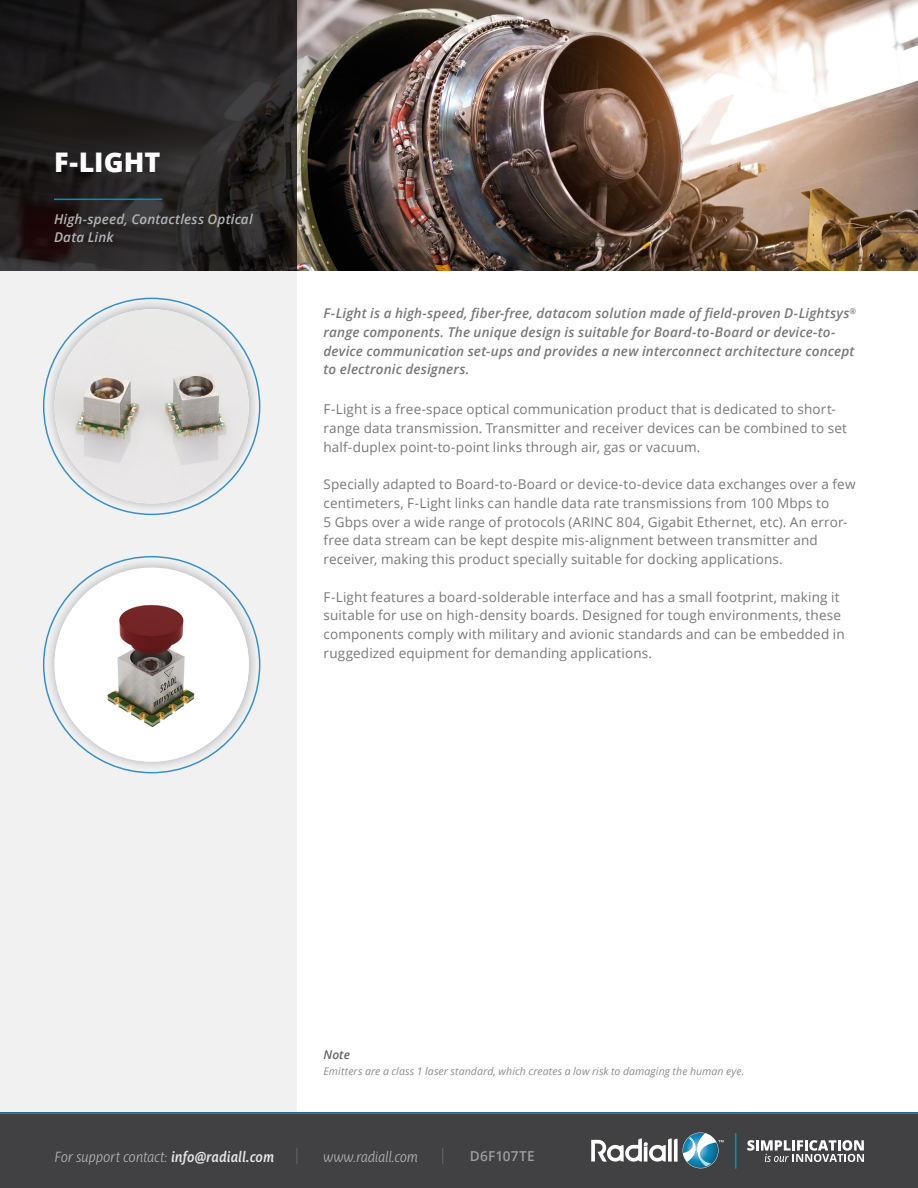
<style>
.page{position:relative;width:918px;height:1188px;background:#fff}
.page>*{position:absolute;margin:0;border:0;box-sizing:border-box;transform-origin:0 0}
.t1{font:800 27px "Open Sans";color:#fff}
.t2{font:italic 300 14.25px "Ayita Pro";letter-spacing:-.02em;color:#b1b4b6}
.t3{font:600 13.65px "Open Sans";letter-spacing:.015em;color:#9c9ea1}
.t4{font:13.5px/18.8px "Open Sans";letter-spacing:.01em;color:#77787b}
.t5{font:italic 600 13.5px/18.8px "Open Sans";letter-spacing:.01em;color:#77787b}
.t6{font:italic 600 13.5px/18px "Open Sans";letter-spacing:.01em;color:#b1b4b6}
.t7{font:italic 600 12px "Open Sans";color:#636466}
.t8{font:italic 10.5px "Open Sans";letter-spacing:.01em;color:#8a8c8e}
.s1{font-weight:600;color:#e6e7e8}
</style>
<div class="page">
<div style="left:0;top:271px;width:297px;height:865px;background:#f1f1f2"></div>
<div style="left:0;top:1112px;width:918px;height:76px;background:#414042"></div>
<svg style="left:296px;top:1148px;width:1px;height:16px"></svg>
<svg style="left:442px;top:1148px;width:1px;height:16px"></svg>
<svg style="left:591px;top:1132px;width:133px;height:36px"></svg>
<hr style="left:735px;top:1133px;width:1px;height:36px;background:#008fc5">
<svg style="left:747px;top:1140px;width:117px;height:22px"></svg>
<hr style="left:0;top:1112px;width:918px;height:2px;background:#008fc5">
<img style="left:297px;top:0;width:621px;height:271px">
<img style="left:46px;top:301px;width:210px;height:211px">
<img style="left:55px;top:309px;width:194px;height:195px;border-radius:97px">
<svg style="left:0;top:0;width:297px;height:271px;background:#242121"></svg>
<hr style="left:54px;top:199px;width:108px;height:1px;background:#008fc5">
<img style="left:46px;top:559px;width:210px;height:211px">
<div style="left:55px;top:568px;width:194px;height:194px;background:#fff;border-radius:50%"></div>
<img style="left:55px;top:589px;width:194px;height:147px">
<h1 class="t1" style="left:54px;top:142px;width:108px">F-LIGHT</h1>
<p class="t6" style="left:54px;top:210px;width:200px">High-speed, Contactless Optical<br>Data Link</p>
<p class="t5" style="left:324px;top:303px;width:534px">F-Light is a high-speed, fiber-free, datacom solution made of field-proven D-Lightsys<sup>® </sup>range components. The unique design is suitable for Board-to-Board or device-to&shy;device communication set-ups and provides a new interconnect architecture concept to electronic designers.</p>
<p class="t4" style="left:324px;top:399px;width:525px">F-Light is a free-space optical communication product that is dedicated to short&shy;range data transmission. Transmitter and receiver devices can be combined to set half-duplex point-to-point links through air, gas or vacuum.</p>
<p class="t4" style="left:324px;top:474px;width:533px">Specially adapted to Board-to-Board or device-to-device data exchanges over a few centimeters, F-Light links can handle data rate transmissions from 100 Mbps to<br>5 Gbps over a wide range of protocols (ARINC 804, Gigabit Ethernet, etc). An error&shy;free data stream can be kept despite mis-alignment between transmitter and receiver, making this product specially suitable for docking applications.</p>
<p class="t4" style="left:324px;top:587px;width:523px">F-Light features a board-solderable interface and has a small footprint, making it suitable for use on high-density boards. Designed for tough environments, these components comply with military and avionic standards and can be embedded in ruggedized equipment for demanding applications.</p>
<p class="t7" style="left:324px;top:1046px;width:28px">Note</p>
<p class="t8" style="left:324px;top:1064px;width:422px">Emitters are a class 1 laser standard, which creates a low risk to damaging the human eye.</p>
<p class="t2" style="left:54px;top:1148px;width:221px">For support contact: <span class="s1">info@radiall.com</span></p>
<p class="t2" style="left:323px;top:1148px;width:97px">www.radiall.com</p>
<p class="t3" style="left:470px;top:1147px;width:67px">D6F107TE</p>
</div>
